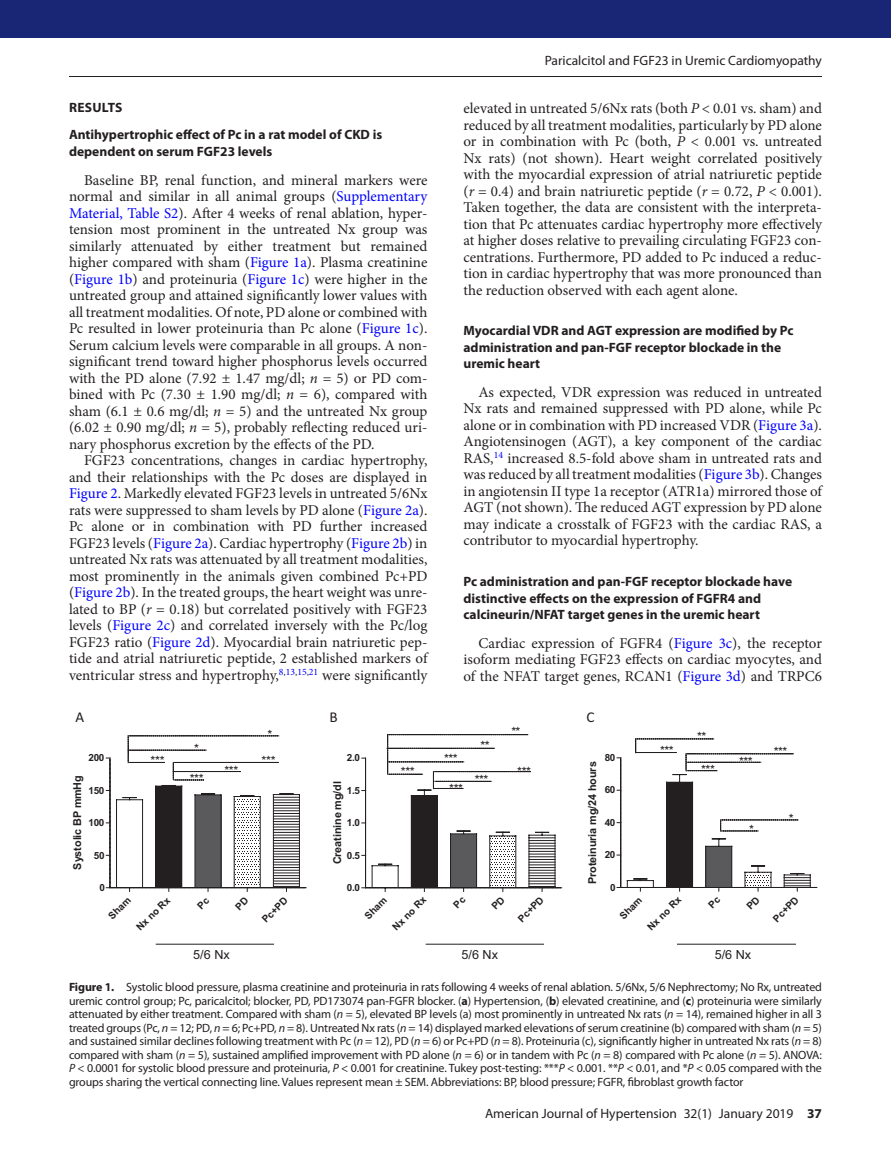
<style>
.page{position:relative;width:891px;height:1175px;background:#fff}
.page>*{position:absolute;margin:0;border:0;box-sizing:border-box;transform-origin:0 0}
.t1{font:15px/16.5px "Minion Pro";color:#231f20;text-align:justify}
.t2{font:15px "Calibri";color:#231f20}
.t3{font:700 13.5px/16.5px "Myriad Pro";color:#231f20}
.t4{font:13.5px "Myriad Pro";color:#231f20}
.t5{font:12.6px "Arial";color:#231f20}
.t6{font:12px/13.5px "Myriad Pro";letter-spacing:-.01em;color:#231f20;text-align:justify}
.t7{font:700 10.95px "Arial";letter-spacing:-.01em;color:#231f20}
.t8{font:700 9.9px "Arial";letter-spacing:-.03em;color:#231f20}
.s1{color:#00f}
.s2{font-style:italic}
.s3{font-weight:700}
</style>
<div class="page">
<hr style="left:69px;top:76px;width:753px;height:1px;background:#231f20">
<div style="left:0;top:0;width:891px;height:38px;background:#192575"></div>
<hr style="left:156px;top:943px;width:118px;height:1px;background:#231f20">
<hr style="left:426px;top:943px;width:118px;height:1px;background:#231f20">
<hr style="left:677px;top:943px;width:119px;height:1px;background:#231f20">
<svg style="left:106px;top:735px;width:200px;height:157px"></svg>
<svg style="left:362px;top:734px;width:200px;height:158px"></svg>
<svg style="left:617px;top:738px;width:200px;height:154px"></svg>
<p class="t4" style="left:545px;top:52px;width:279px">Paricalcitol and FGF23 in Uremic Cardiomyopathy</p>
<p class="t3" style="left:69px;top:94px;width:315px;line-height:27px">RESULTS<br>Antihypertrophic effect of Pc in a rat model of CKD is</p>
<p class="t3" style="left:69px;top:143px;width:205px">dependent on serum FGF23 levels</p>
<p class="t1" style="left:69px;top:171px;width:360px;text-indent:15px">Baseline BP, renal function, and mineral markers were normal and similar in all animal groups (<span class="s1">Supplementary Material, Table S2</span>). After 4 weeks of renal ablation, hyper&shy;tension most prominent in the untreated Nx group was similarly attenuated by either treatment but remained higher compared with sham (<span class="s1">Figure 1a</span>). Plasma creatinine (<span class="s1">Figure 1b</span>) and proteinuria (<span class="s1">Figure 1c</span>) were higher in the untreated group and attained significantly lower values with all treatment modalities. Of note, PD alone or combined with Pc resulted in lower proteinuria than Pc alone (<span class="s1">Figure 1c</span>).<br>Serum calcium levels were comparable in all groups. A non&shy;significant trend toward higher phosphorus levels occurred with the PD alone (7.92 ± 1.47 mg/dl; <span class="s2">n</span> = 5) or PD com&shy;bined with Pc (7.30 ± 1.90 mg/dl; <span class="s2">n</span> = 6), compared with sham (6.1 ± 0.6 mg/dl; <span class="s2">n</span> = 5) and the untreated Nx group (6.02 ± 0.90 mg/dl; <span class="s2">n</span> = 5), probably reflecting reduced uri&shy;nary phosphorus excretion by the effects of the PD.</p>
<p class="t1" style="left:69px;top:452px;width:360px;text-indent:15px">FGF23 concentrations, changes in cardiac hypertrophy, and their relationships with the Pc doses are displayed in <span class="s1">Figure 2</span>. Markedly elevated FGF23 levels in untreated 5/6Nx rats were suppressed to sham levels by PD alone (<span class="s1">Figure 2a</span>).<br>Pc alone or in combination with PD further increased FGF23 levels (<span class="s1">Figure 2a</span>). Cardiac hypertrophy (<span class="s1">Figure 2b</span>) in untreated Nx rats was attenuated by all treatment modalities, most prominently in the animals given combined Pc+PD (<span class="s1">Figure 2b</span>). In the treated groups, the heart weight was unre&shy;lated to BP (<span class="s2">r</span> = 0.18) but correlated positively with FGF23 levels (<span class="s1">Figure 2c</span>) and correlated inversely with the Pc/log FGF23 ratio (<span class="s1">Figure 2d</span>). Myocardial brain natriuretic pep&shy;tide and atrial natriuretic peptide, 2 established markers of ventricular stress and hypertrophy,<sup>8</sup><sup>,</sup><sup>13</sup><sup>,</sup><sup>15</sup><sup>,</sup><sup>21</sup> were significantly</p>
<p class="t1" style="left:463px;top:100px;width:360px">elevated in untreated 5/6Nx rats (both <span class="s2">P</span> &lt; 0.01 vs. sham) and reduced by all treatment modalities, particularly by PD alone or in combination with Pc (both, <span class="s2">P</span> &lt; 0.001 vs. untreated Nx rats) (not shown). Heart weight correlated positively with the myocardial expression of atrial natriuretic peptide (<span class="s2">r</span> = 0.4) and brain natriuretic peptide (<span class="s2">r</span> = 0.72, <span class="s2">P</span> &lt; 0.001).<br>Taken together, the data are consistent with the interpreta&shy;tion that Pc attenuates cardiac hypertrophy more effectively at higher doses relative to prevailing circulating FGF23 con&shy;centrations. Furthermore, PD added to Pc induced a reduc&shy;tion in cardiac hypertrophy that was more pronounced than the reduction observed with each agent alone.</p>
<p class="t3" style="left:463px;top:322px;width:332px">Myocardial VDR and AGT expression are modified by Pc administration and pan-FGF receptor blockade in the uremic heart</p>
<p class="t1" style="left:463px;top:384px;width:360px;text-indent:15px">As expected, VDR expression was reduced in untreated Nx rats and remained suppressed with PD alone, while Pc alone or in combination with PD increased VDR (<span class="s1">Figure 3a</span>).<br>Angiotensinogen (AGT), a key component of the cardiac RAS,<sup>14</sup> increased 8.5-fold above sham in untreated rats and was reduced by all treatment modalities (<span class="s1">Figure 3b</span>). Changes in angiotensin II type 1a receptor (ATR1a) mirrored those of AGT (not shown). The reduced AGT expression by PD alone may indicate a crosstalk of FGF23 with the cardiac RAS, a contributor to myocardial hypertrophy.</p>
<p class="t3" style="left:463px;top:572px;width:330px">Pc administration and pan-FGF receptor blockade have distinctive effects on the expression of FGFR4 and calcineurin/NFAT target genes in the uremic heart</p>
<p class="t1" style="left:463px;top:634px;width:360px;text-indent:15px">Cardiac expression of FGFR4 (<span class="s1">Figure 3c</span>), the receptor isoform mediating FGF23 effects on cardiac myocytes, and of the NFAT target genes, RCAN1 (<span class="s1">Figure 3d</span>) and TRPC6</p>
<p class="t2" style="left:75px;top:708px;width:10px">A</p>
<p class="t2" style="left:329px;top:708px;width:10px">B</p>
<p class="t2" style="left:586px;top:708px;width:10px">C</p>
<p class="t8" style="left:88px;top:750px;width:17px">200</p>
<p class="t5" style="left:150px;top:751px;width:16px">***</p>
<p class="t7" style="left:70px;top:869px;width:96px;rotate:-90deg">Systolic BP mmHg</p>
<p class="t8" style="left:88px;top:783px;width:17px">150</p>
<p class="t8" style="left:88px;top:815px;width:17px">100</p>
<p class="t8" style="left:94px;top:848px;width:12px">50</p>
<p class="t8" style="left:99px;top:880px;width:7px">0</p>
<p class="t5" style="left:194px;top:740px;width:6px">*</p>
<p class="t5" style="left:190px;top:770px;width:16px">***</p>
<p class="t5" style="left:224px;top:761px;width:16px">***</p>
<p class="t5" style="left:267px;top:725px;width:6px">*</p>
<p class="t5" style="left:262px;top:752px;width:16px">***</p>
<p class="t8" style="left:347px;top:750px;width:15px">2.0</p>
<p class="t7" style="left:329px;top:864px;width:85px;rotate:-90deg">Creatinine mg/dl</p>
<p class="t8" style="left:347px;top:783px;width:15px">1.5</p>
<p class="t8" style="left:347px;top:815px;width:15px">1.0</p>
<p class="t8" style="left:347px;top:848px;width:15px">0.5</p>
<p class="t8" style="left:347px;top:880px;width:15px">0.0</p>
<p class="t5" style="left:444px;top:749px;width:15px">***</p>
<p class="t5" style="left:481px;top:736px;width:11px">**</p>
<p class="t5" style="left:511px;top:723px;width:11px">**</p>
<p class="t5" style="left:401px;top:762px;width:15px">***</p>
<p class="t5" style="left:517px;top:762px;width:15px">***</p>
<p class="t5" style="left:475px;top:771px;width:15px">***</p>
<p class="t5" style="left:449px;top:779px;width:15px">***</p>
<p class="t8" style="left:605px;top:750px;width:12px">80</p>
<p class="t7" style="left:585px;top:884px;width:125px;rotate:-90deg">Proteinuria mg/24 hours</p>
<p class="t8" style="left:605px;top:783px;width:12px">60</p>
<p class="t8" style="left:605px;top:815px;width:12px">40</p>
<p class="t8" style="left:605px;top:847px;width:12px">20</p>
<p class="t8" style="left:610px;top:880px;width:7px">0</p>
<p class="t5" style="left:660px;top:741px;width:15px">***</p>
<p class="t5" style="left:697px;top:727px;width:11px">**</p>
<p class="t5" style="left:701px;top:760px;width:15px">***</p>
<p class="t5" style="left:739px;top:752px;width:15px">***</p>
<p class="t5" style="left:774px;top:742px;width:15px">***</p>
<p class="t5" style="left:749px;top:821px;width:6px">*</p>
<p class="t5" style="left:789px;top:809px;width:6px">*</p>
<p class="t8" style="left:105px;top:912px;width:28px;rotate:-45deg">Sham</p>
<p class="t8" style="left:133px;top:923px;width:44px;rotate:-45deg">Nx no Rx</p>
<p class="t8" style="left:259px;top:916px;width:33px;rotate:-45deg">Pc+PD</p>
<p class="t8" style="left:361px;top:912px;width:28px;rotate:-45deg">Sham</p>
<p class="t8" style="left:389px;top:923px;width:44px;rotate:-45deg">Nx no Rx</p>
<p class="t8" style="left:515px;top:915px;width:33px;rotate:-45deg">Pc+PD</p>
<p class="t8" style="left:616px;top:912px;width:28px;rotate:-45deg">Sham</p>
<p class="t8" style="left:644px;top:923px;width:44px;rotate:-45deg">Nx no Rx</p>
<p class="t8" style="left:770px;top:915px;width:33px;rotate:-45deg">Pc+PD</p>
<p class="t5" style="left:193px;top:945px;width:38px">5/6 Nx</p>
<p class="t5" style="left:461px;top:945px;width:38px">5/6 Nx</p>
<p class="t5" style="left:715px;top:945px;width:38px">5/6 Nx</p>
<p class="t6" style="left:69px;top:980px;width:754px"><span class="s3">Figure 1.</span> Systolic blood pressure, plasma creatinine and proteinuria in rats following 4 weeks of renal ablation. 5/6Nx, 5/6 Nephrectomy; No Rx, untreated uremic control group; Pc, paricalcitol; blocker, PD, PD173074 pan-FGFR blocker. (<span class="s3">a</span>) Hypertension, (<span class="s3">b</span>) elevated creatinine, and (<span class="s3">c</span>) proteinuria were similarly attenuated by either treatment. Compared with sham (<span class="s2">n</span> = 5), elevated BP levels (a) most prominently in untreated Nx rats (<span class="s2">n</span> = 14), remained higher in all 3 treated groups (Pc, <span class="s2">n</span> = 12; PD, <span class="s2">n</span> = 6; Pc+PD, <span class="s2">n</span> = 8). Untreated Nx rats (<span class="s2">n</span> = 14) displayed marked elevations of serum creatinine (b) compared with sham (<span class="s2">n</span> = 5) and sustained similar declines following treatment with Pc (<span class="s2">n</span> = 12), PD (<span class="s2">n</span> = 6) or Pc+PD (<span class="s2">n</span> = 8). Proteinuria (c), significantly higher in untreated Nx rats (<span class="s2">n</span> = 8) compared with sham (<span class="s2">n</span> = 5), sustained amplified improvement with PD alone (<span class="s2">n</span> = 6) or in tandem with Pc (<span class="s2">n</span> = 8) compared with Pc alone (<span class="s2">n</span> = 5). ANOVA:<br><span class="s2">P</span> &lt; 0.0001 for systolic blood pressure and proteinuria, <span class="s2">P</span> &lt; 0.001 for creatinine. Tukey post-testing: ***<span class="s2">P</span> &lt; 0.001. **<span class="s2">P</span> &lt; 0.01, and *<span class="s2">P</span> &lt; 0.05 compared with the groups sharing the vertical connecting line. Values represent mean ± SEM. Abbreviations: BP, blood pressure; FGFR, fibroblast growth factor</p>
<p class="t4" style="left:485px;top:1105px;width:338px">American Journal of Hypertension 32(1) January 2019 <span class="s3">37</span></p>
</div>
